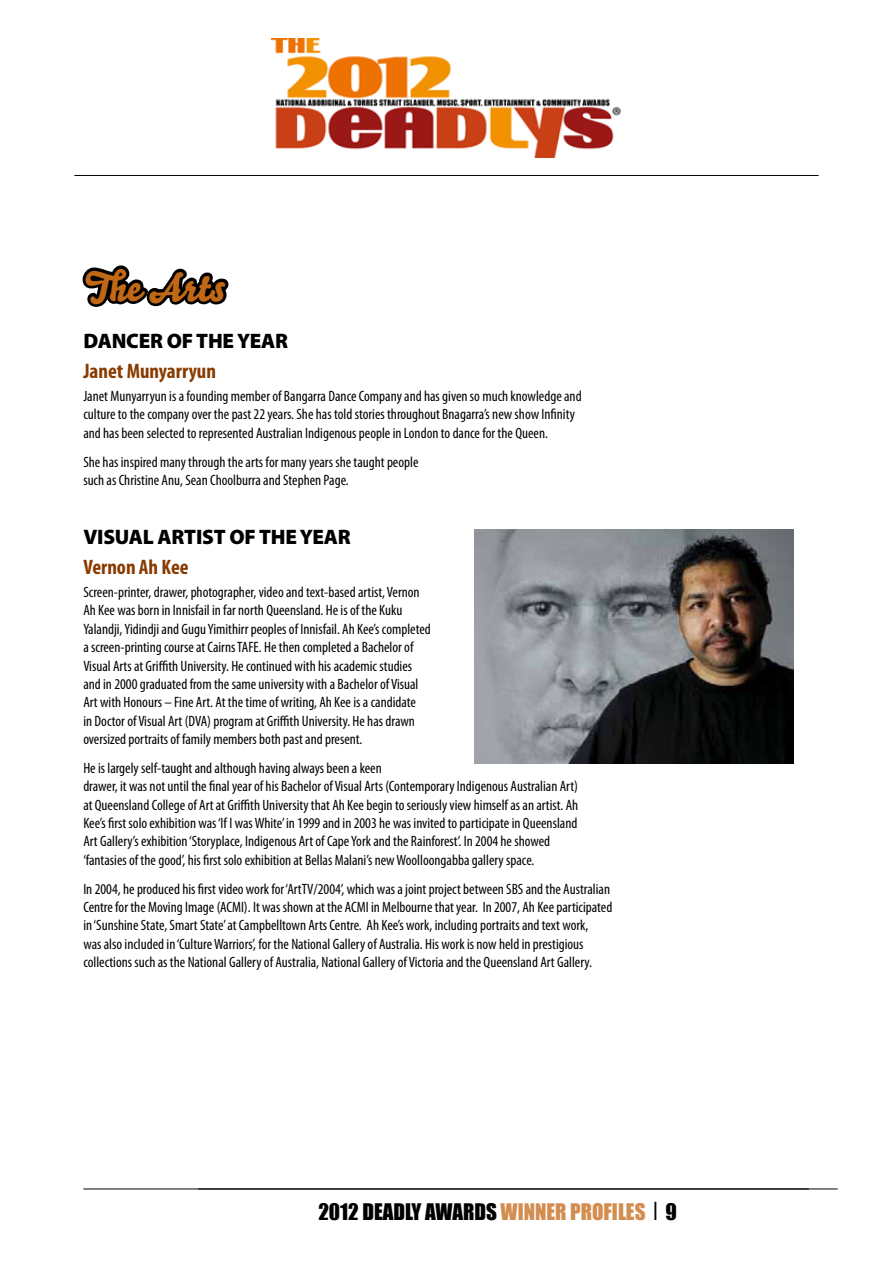
<style>
.page{position:relative;width:893px;height:1263px;background:#fff}
.page>*{position:absolute;margin:0;border:0;box-sizing:border-box;transform-origin:0 0}
.t1{font:39px "Bello Pro";color:#c06816}
.t2{font:900 21px "Myriad Pro";letter-spacing:-.01em;color:#000}
.t3{font:700 condensed 21px "Myriad Pro";color:#883b00}
.t4{font:21px "Impact";color:#000}
.t5{font:21px "Impact";color:#d38d50}
.t6{font:condensed 15px/18.3px "Myriad Pro";color:#000}
.s1{font-family:"Myriad Pro";font-size:27px;color:#000}
.s2{color:#000}
</style>
<div class="page">
<img style="left:272px;top:38px;width:349px;height:120px">
<hr style="left:74px;top:175px;width:745px;height:1px;background:#000">
<hr style="left:83px;top:1188px;width:755px;height:1px;background:#000">
<svg style="left:82px;top:265px;width:147px;height:42px"></svg>
<img style="left:475px;top:529px;width:319px;height:234px">
<h1 class="t1" style="left:85px;top:260px;width:141px">The Arts</h1>
<h2 class="t2" style="left:83px;top:327px;width:206px">DANCER OF THE YEAR</h2>
<h2 class="t3" style="left:83px;top:358px;width:134px">Janet Munyarryun</h2>
<p class="t6" style="left:83px;top:387px;width:500px">Janet Munyarryun is a founding member of Bangarra Dance Company and has given so much knowledge and culture to the company over the past 22 years. She has told stories throughout Bnagarra’s new show Infinity and has been selected to represented Australian Indigenous people in London to dance for the Queen.</p>
<p class="t6" style="left:83px;top:452px;width:337px">She has inspired many through the arts for many years she taught people such as Christine Anu, Sean Choolburra and Stephen Page.</p>
<h2 class="t2" style="left:83px;top:523px;width:269px">VISUAL ARTIST OF THE YEAR</h2>
<h2 class="t3" style="left:83px;top:554px;width:107px">Vernon Ah Kee</h2>
<p class="t6" style="left:83px;top:583px;width:349px">Screen-printer, drawer, photographer, video and text-based artist, Vernon Ah Kee was born in Innisfail in far north Queensland. He is of the Kuku Yalandji, Yidindji and Gugu Yimithirr peoples of Innisfail. Ah Kee’s completed a screen-printing course at Cairns TAFE. He then completed a Bachelor of Visual Arts at Griffith University. He continued with his academic studies and in 2000 graduated from the same university with a Bachelor of Visual Art with Honours – Fine Art. At the time of writing, Ah Kee is a candidate<br>in Doctor of Visual Art (DVA) program at Griffith University. He has drawn oversized portraits of family members both past and present.</p>
<p class="t6" style="left:83px;top:758px;width:496px">He is largely self-taught and although having always been a keen<br>drawer, it was not until the final year of his Bachelor of Visual Arts (Contemporary Indigenous Australian Art) at Queensland College of Art at Griffith University that Ah Kee begin to seriously view himself as an artist. Ah Kee’s first solo exhibition was ‘If I was White’ in 1999 and in 2003 he was invited to participate in Queensland Art Gallery’s exhibition ‘Storyplace, Indigenous Art of Cape York and the Rainforest’. In 2004 he showed ‘fantasies of the good’, his first solo exhibition at Bellas Malani’s new Woolloongabba gallery space.</p>
<p class="t6" style="left:83px;top:879px;width:530px">In 2004, he produced his first video work for ‘ArtTV/2004’, which was a joint project between SBS and the Australian Centre for the Moving Image (ACMI). It was shown at the ACMI in Melbourne that year. In 2007, Ah Kee participated in ‘Sunshine State, Smart State’ at Campbelltown Arts Centre. Ah Kee’s work, including portraits and text work,<br>was also included in ‘Culture Warriors’, for the National Gallery of Australia. His work is now held in prestigious collections such as the National Gallery of Australia, National Gallery of Victoria and the Queensland Art Gallery.</p>
<h2 class="t4" style="left:318px;top:1195px;width:67px">2012 DEADLY</h2>
<h2 class="t4" style="left:425px;top:1195px;width:24px">AWARDS</h2>
<h2 class="t5" style="left:501px;top:1195px;width:178px">WINNER PROFILES <span class="s1">I</span> <span class="s2">9</span></h2>
</div>
